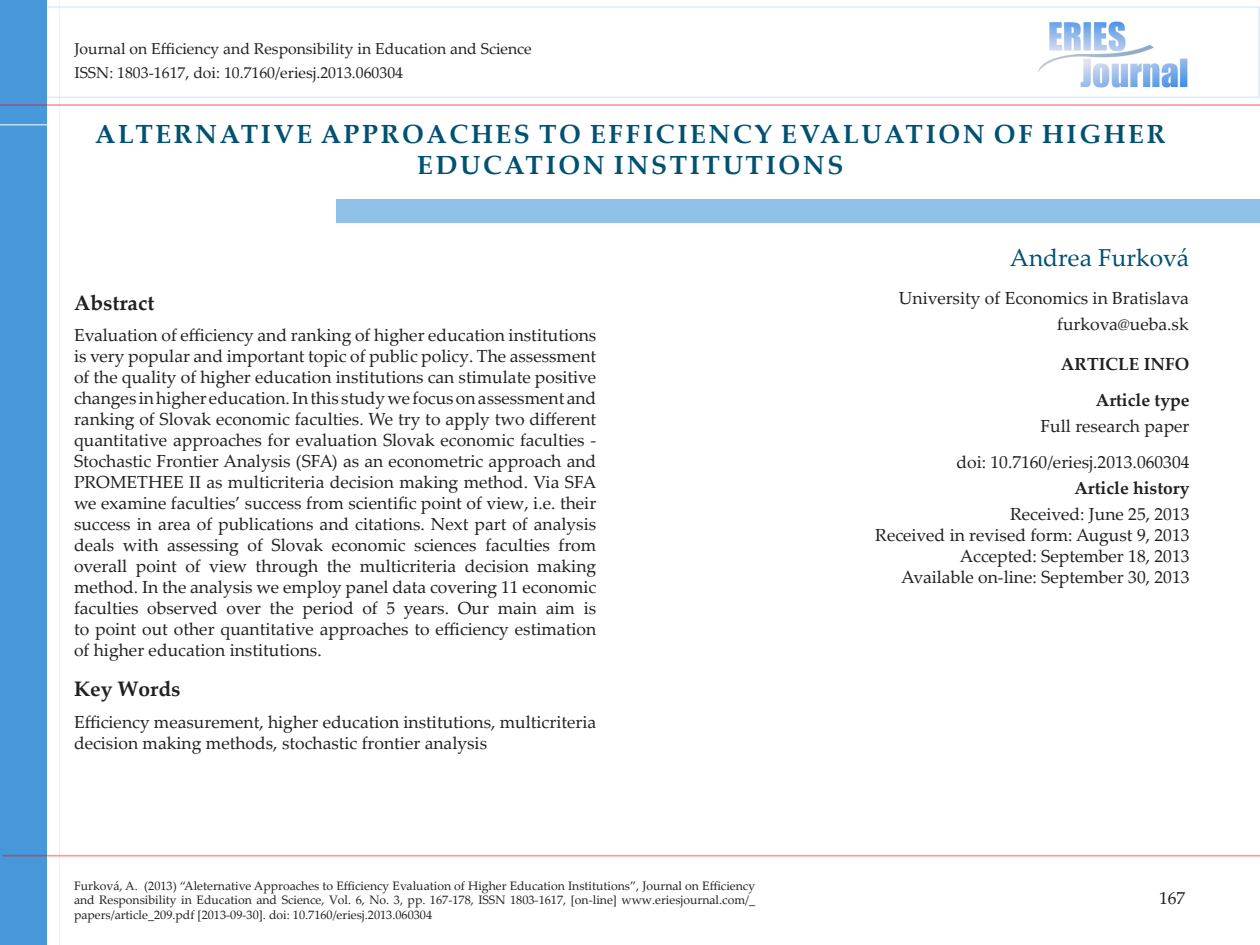
<style>
.page{position:relative;width:1260px;height:945px;background:#fff}
.page>*{position:absolute;margin:0;border:0;box-sizing:border-box;transform-origin:0 0}
.t1{font:700 26.25px/31.5px "Palatino Linotype";letter-spacing:.1em;color:#005172;text-align:center}
.t2{font:24.5px "Palatino Linotype";color:#005172}
.t3{font:700 21px "Palatino Linotype";color:#231f20}
.t4{font:17.5px/21px "Palatino Linotype";color:#231f20;text-align:right}
.t5{font:700 17.5px/35.9px "Palatino Linotype";color:#231f20;text-align:right}
.t6{font:15.75px/23.8px "Palatino Linotype";color:#231f20}
.t7{font:12.25px/14.7px "Palatino Linotype";color:#231f20;text-align:justify}
</style>
<div class="page">
<div style="left:0;top:0;width:47px;height:945px;background:#4698da"></div>
<div style="left:336px;top:199px;width:924px;height:24px;background:#90c1e9"></div>
<hr style="left:0;top:124px;width:1260px;height:1px;background:#fff">
<hr style="left:59px;top:1px;width:1px;height:944px;background:#ff9">
<img style="left:1038px;top:21px;width:150px;height:67px">
<hr style="left:0;top:104px;width:1260px;height:2px;background:#f00">
<hr style="left:3px;top:855px;width:1257px;height:2px;background:#f00">
<p class="t6" style="left:74px;top:36px;width:459px">Journal on Efficiency and Responsibility in Education and Science<br>ISSN: 1803-1617, doi: 10.7160/eriesj.2013.060304</p>
<h1 class="t1" style="left:95px;top:117px;width:1072px">ALTERNATIVE APPROACHES TO EFFICIENCY EVALUATION OF HIGHER<br>EDUCATION INSTITUTIONS</h1>
<p class="t3" style="left:74px;top:288px;width:82px">Abstract</p>
<p class="t4" style="left:74px;top:324px;width:524px;text-align:justify">Evaluation of efficiency and ranking of higher education institutions is very popular and important topic of public policy. The assessment of the quality of higher education institutions can stimulate positive changes in higher education. In this study we focus on assessment and ranking of Slovak economic faculties. We try to apply two different quantitative approaches for evaluation Slovak economic faculties - Stochastic Frontier Analysis (SFA) as an econometric approach and PROMETHEE II as multicriteria decision making method. Via SFA we examine faculties’ success from scientific point of view, i.e. their success in area of publications and citations. Next part of analysis deals with assessing of Slovak economic sciences faculties from overall point of view through the multicriteria decision making method. In the analysis we employ panel data covering 11 economic faculties observed over the period of 5 years. Our main aim is to point out other quantitative approaches to efficiency estimation of higher education institutions.</p>
<p class="t3" style="left:74px;top:674px;width:108px">Key Words</p>
<p class="t4" style="left:74px;top:711px;width:524px;text-align:left">Efficiency measurement, higher education institutions, multicriteria decision making methods, stochastic frontier analysis</p>
<p class="t7" style="left:74px;top:878px;width:683px">Furková, A. (2013) “Aleternative Approaches to Efficiency Evaluation of Higher Education Institutions”, Journal on Efficiency and Responsibility in Education and Science, Vol. 6, No. 3, pp. 167-178, ISSN 1803-1617, [on-line] www.eriesjournal.com/_ papers/article_209.pdf [2013-09-30]. doi: 10.7160/eriesj.2013.060304</p>
<h2 class="t2" style="left:1010px;top:240px;width:181px">Andrea Furková</h2>
<p class="t4" style="left:899px;top:285px;width:291px;line-height:25.9px">University of Economics in Bratislava furkova@ueba.sk</p>
<p class="t5" style="left:1061px;top:346px;width:130px">ARTICLE INFO<br>Article type</p>
<p class="t4" style="left:956px;top:408px;width:235px;line-height:35.9px">Full research paper<br>doi: 10.7160/eriesj.2013.060304</p>
<p class="t5" style="left:1074px;top:469px;width:117px">Article history</p>
<p class="t4" style="left:875px;top:503px;width:316px">Received: June 25, 2013<br>Received in revised form: August 9, 2013<br>Accepted: September 18, 2013<br>Available on-line: September 30, 2013</p>
<p class="t4" style="left:1159px;top:887px;width:28px">167</p>
</div>
